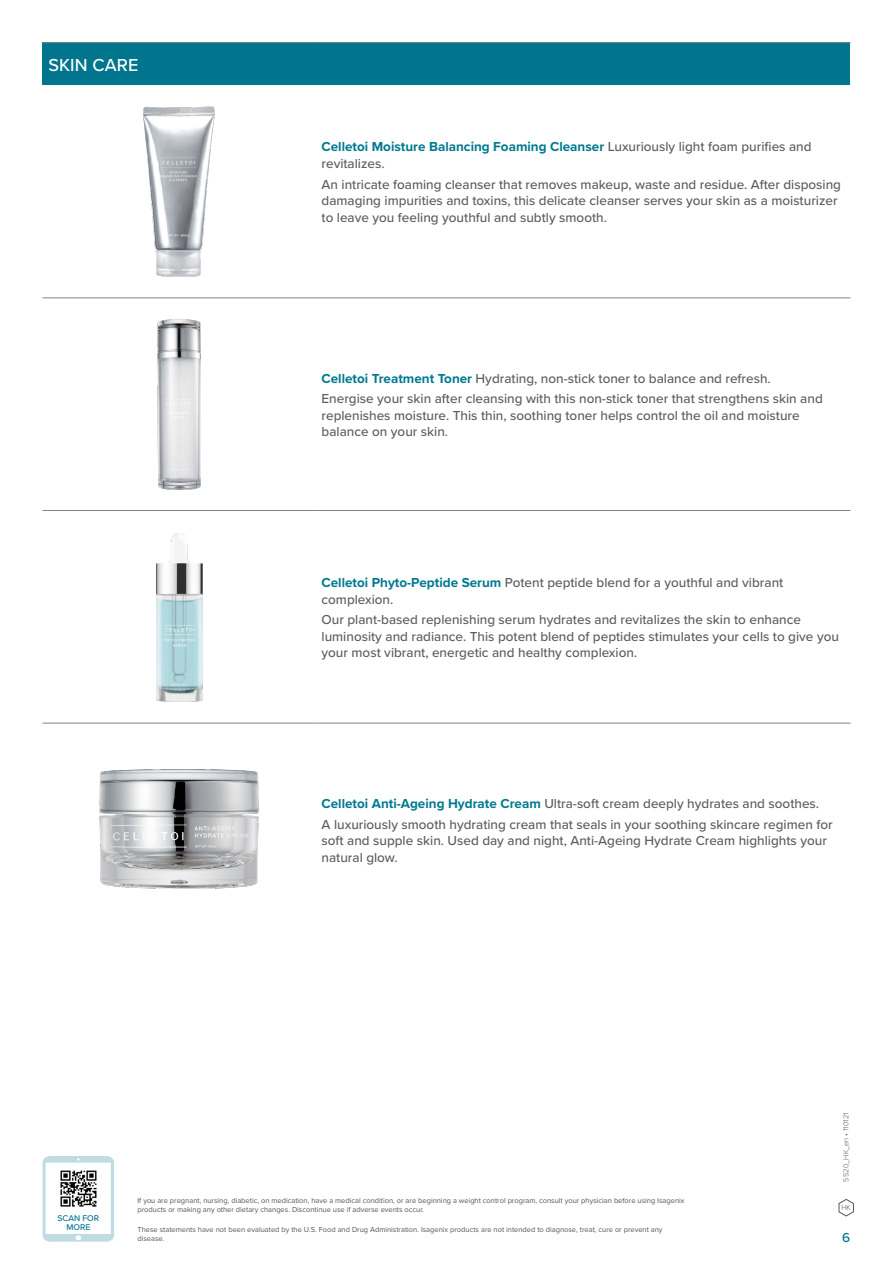
<style>
.page{position:relative;width:893px;height:1263px;background:#fff}
.page>*{position:absolute;margin:0;border:0;box-sizing:border-box;transform-origin:0 0}
.Section_Headers{font:500 18px "Proxima Nova";letter-spacing:.005em;color:#fff}
.Product_Description{font:500 13.5px/16.5px "Proxima Nova";color:#5a5e61}
.t1{font:500 13.5px "Proxima Nova";color:#00758d}
.t2{font:500 8.7px/9.3px "Proxima Nova";color:#00758d;text-align:center}
.t3{font:7.5px/9px "Proxima Nova";color:#52575a}
.t4{font:300 7.5px "Proxima Nova";color:#52575a}
.s1{font-weight:700;color:#007991}
</style>
<div class="page">
<svg style="left:839px;top:1199px;width:15px;height:17px"></svg>
<svg style="left:43px;top:1156px;width:71px;height:86px"></svg>
<img style="left:57px;top:1167px;width:43px;height:43px">
<div style="left:43px;top:43px;width:807px;height:42px;background:#00758d"></div>
<hr style="left:43px;top:42px;width:273px;height:1px;background:#808285">
<hr style="left:316px;top:42px;width:534px;height:1px;background:#808285">
<hr style="left:43px;top:298px;width:273px;height:1px;background:#808285">
<hr style="left:316px;top:298px;width:534px;height:1px;background:#808285">
<hr style="left:43px;top:510px;width:273px;height:1px;background:#808285">
<hr style="left:316px;top:510px;width:534px;height:1px;background:#808285">
<hr style="left:43px;top:723px;width:273px;height:1px;background:#808285">
<hr style="left:316px;top:723px;width:534px;height:1px;background:#808285">
<img style="left:143px;top:106px;width:72px;height:171px">
<img style="left:157px;top:319px;width:44px;height:170px">
<img style="left:156px;top:533px;width:46px;height:169px">
<img style="left:100px;top:770px;width:158px;height:119px">
<p class="Section_Headers" style="left:49px;top:52px;width:91px">SKIN CARE</p>
<p class="Product_Description" style="left:322px;top:138px;width:492px"><span class="s1">Celletoi Moisture Balancing Foaming Cleanser</span> Luxuriously light foam purifies and revitalizes.</p>
<p class="Product_Description" style="left:322px;top:175px;width:521px">An intricate foaming cleanser that removes makeup, waste and residue. After disposing damaging impurities and toxins, this delicate cleanser serves your skin as a moisturizer to leave you feeling youthful and subtly smooth.</p>
<p class="Product_Description" style="left:322px;top:369px;width:451px"><span class="s1">Celletoi Treatment Toner</span> Hydrating, non-stick toner to balance and refresh.</p>
<p class="Product_Description" style="left:322px;top:390px;width:503px">Energise your skin after cleansing with this non-stick toner that strengthens skin and replenishes moisture. This thin, soothing toner helps control the oil and moisture balance on your skin.</p>
<p class="Product_Description" style="left:322px;top:574px;width:463px"><span class="s1">Celletoi Phyto-Peptide Serum</span> Potent peptide blend for a youthful and vibrant complexion.</p>
<p class="Product_Description" style="left:322px;top:611px;width:519px">Our plant-based replenishing serum hydrates and revitalizes the skin to enhance luminosity and radiance. This potent blend of peptides stimulates your cells to give you your most vibrant, energetic and healthy complexion.</p>
<p class="Product_Description" style="left:322px;top:795px;width:499px"><span class="s1">Celletoi Anti-Ageing Hydrate Cream</span> Ultra-soft cream deeply hydrates and soothes.</p>
<p class="Product_Description" style="left:322px;top:815px;width:513px">A luxuriously smooth hydrating cream that seals in your soothing skincare regimen for soft and supple skin. Used day and night, Anti-Ageing Hydrate Cream highlights your natural glow.</p>
<p class="t4" style="left:840px;top:1181px;width:70px;rotate:-90deg">5520_HK_en • 110121</p>
<p class="t2" style="left:57px;top:1213px;width:43px">SCAN FOR<br>MORE</p>
<p class="t3" style="left:137px;top:1195px;width:548px">If you are pregnant, nursing, diabetic, on medication, have a medical condition, or are beginning a weight control program, consult your physician before using Isagenix products or making any other dietary changes. Discontinue use if adverse events occur.</p>
<p class="t3" style="left:137px;top:1224px;width:527px">These statements have not been evaluated by the U.S. Food and Drug Administration. Isagenix products are not intended to diagnose, treat, cure or prevent any disease.</p>
<p class="t4" style="left:841px;top:1202px;width:11px">HK</p>
<p class="t1" style="left:842px;top:1227px;width:10px">6</p>
</div>
